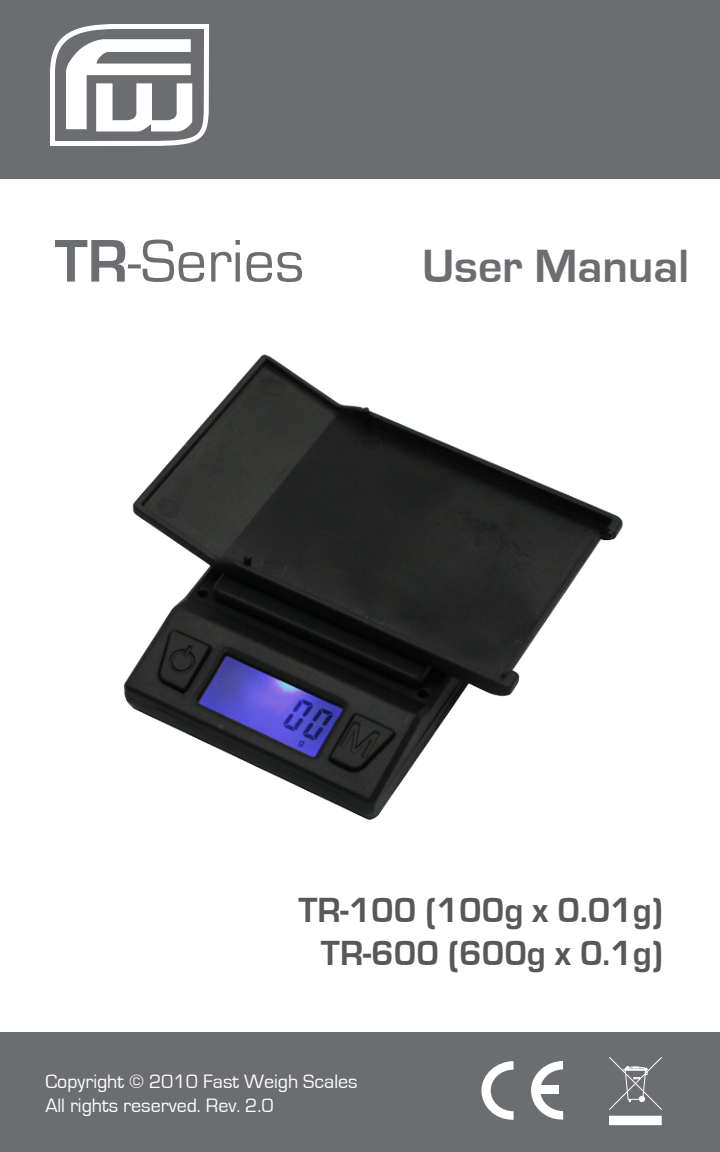
<style>
.page{position:relative;width:720px;height:1152px;background:#fff}
.page>*{position:absolute;margin:0;border:0;box-sizing:border-box;transform-origin:0 0}
.t1{font:62.4px "Eurostile";color:#6c6d70}
.t2{font:700 48px "Eurostile";color:#6c6d70}
.t3{font:700 36px "Eurostile";color:#57585a}
.t4{font:20px "Eurostile";color:#fff}
.s1{font-weight:700}
</style>
<div class="page">
<div style="left:0;top:0;width:720px;height:179px;background:#6c6d70"></div>
<div style="left:0;top:1032px;width:720px;height:120px;background:#6c6d70"></div>
<svg style="left:481px;top:1061px;width:33px;height:59px"></svg>
<svg style="left:531px;top:1061px;width:32px;height:59px"></svg>
<div style="left:538px;top:1085px;width:21px;height:9px;background:#fff"></div>
<div style="left:610px;top:1116px;width:51px;height:9px;background:#fff"></div>
<svg style="left:609px;top:1057px;width:53px;height:53px"></svg>
<svg style="left:50px;top:24px;width:159px;height:122px"></svg>
<img style="left:123px;top:354px;width:500px;height:466px">
<p class="t1" style="left:55px;top:227px;width:251px"><span class="s1">TR</span>-Series</p>
<p class="t2" style="left:422px;top:240px;width:269px">User Manual</p>
<p class="t3" style="left:298px;top:891px;width:366px">TR-100 (100g x 0.01g)</p>
<p class="t3" style="left:321px;top:934px;width:344px">TR-600 (600g x 0.1g)</p>
<p class="t4" style="left:45px;top:1070px;width:314px">Copyright © 2010 Fast Weigh Scales</p>
<p class="t4" style="left:45px;top:1094px;width:230px">All rights reserved. Rev. 2.0</p>
</div>
